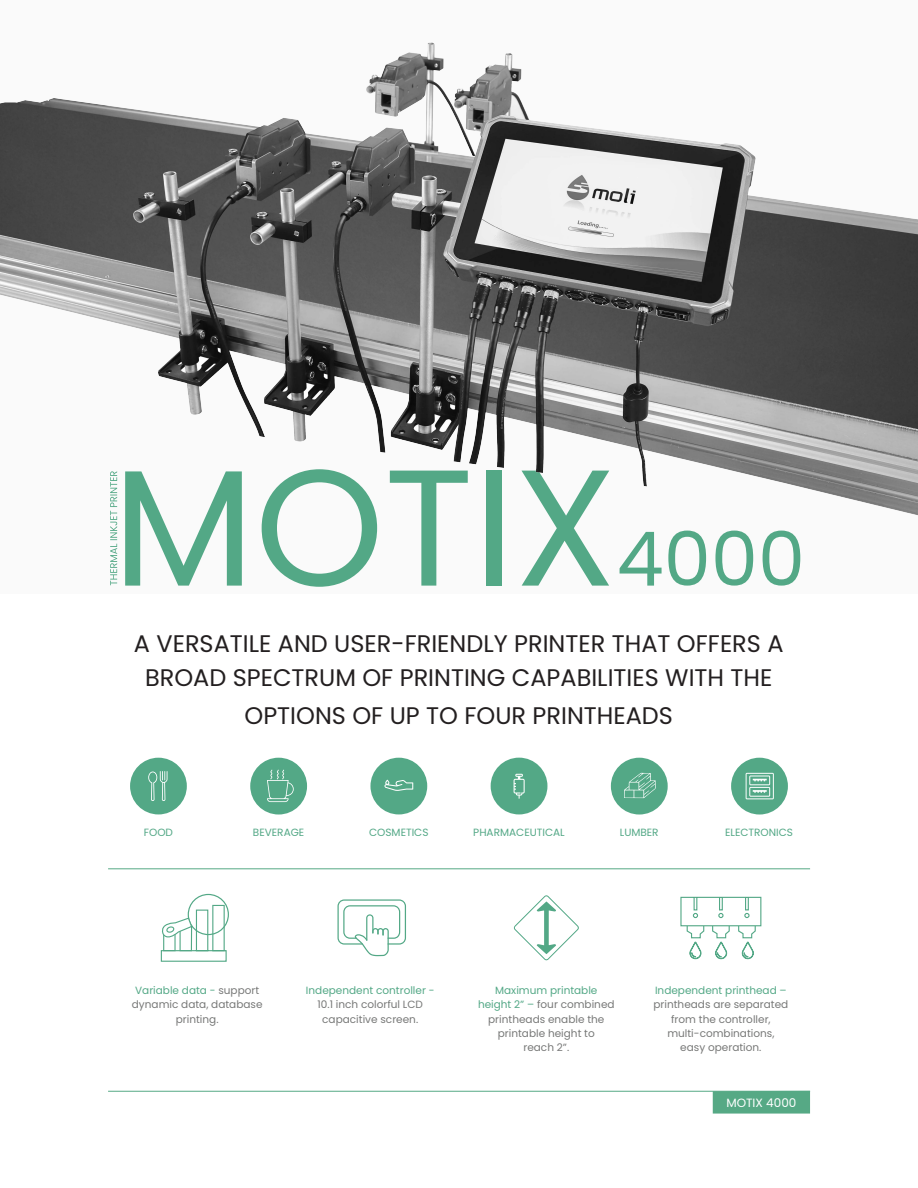
<style>
.page{position:relative;width:918px;height:1188px;background:#fff}
.page>*{position:absolute;margin:0;border:0;box-sizing:border-box;transform-origin:0 0}
.t1{font:165px "Poppins";color:#53a886}
.t2{font:24px/34.2px "Poppins";color:#231f20;text-align:center}
.t3{font:12px "Poppins";color:#fff}
.t4{font:10.5px/14.4px "Poppins";color:#777877;text-align:center}
.t5{font:10.5px "Poppins";color:#53a886}
.s1{font-size:75px}
.s2{color:#53a886}
</style>
<div class="page">
<svg style="left:514px;top:895px;width:65px;height:66px"></svg>
<hr style="left:108px;top:1091px;width:702px;height:1px;background:#56a985">
<div style="left:713px;top:1091px;width:97px;height:23px;background:#56a985"></div>
<hr style="left:108px;top:868px;width:702px;height:1px;background:#56a985">
<svg style="left:337px;top:899px;width:69px;height:57px"></svg>
<div style="left:611px;top:758px;width:57px;height:57px;background:#53a886;border-radius:50%"></div>
<div style="left:250px;top:758px;width:57px;height:57px;background:#53a886;border-radius:50%"></div>
<svg style="left:267px;top:770px;width:27px;height:32px"></svg>
<div style="left:130px;top:758px;width:57px;height:56px;background:#53a886;border-radius:50%"></div>
<svg style="left:148px;top:771px;width:20px;height:30px"></svg>
<div style="left:370px;top:758px;width:57px;height:56px;background:#53a886;border-radius:50%"></div>
<svg style="left:384px;top:780px;width:29px;height:11px"></svg>
<div style="left:731px;top:758px;width:57px;height:57px;background:#53a886;border-radius:50%"></div>
<svg style="left:746px;top:773px;width:28px;height:26px"></svg>
<div style="left:491px;top:758px;width:56px;height:56px;background:#53a886;border-radius:50%"></div>
<svg style="left:514px;top:774px;width:11px;height:25px"></svg>
<svg style="left:680px;top:896px;width:82px;height:63px"></svg>
<svg style="left:188px;top:894px;width:40px;height:41px"></svg>
<div style="left:188px;top:894px;width:41px;height:41px;border:1px solid #53a886;border-radius:50%"></div>
<svg style="left:160px;top:904px;width:67px;height:58px"></svg>
<svg style="left:624px;top:773px;width:32px;height:25px"></svg>
<img style="left:0;top:42px;width:918px;height:544px">
<p class="t1" style="left:112px;top:432px;width:694px">MOTIX<span class="s1">4000</span></p>
<p class="t2" style="left:134px;top:627px;width:651px">A VERSATILE AND USER-FRIENDLY PRINTER THAT OFFERS A<br>BROAD SPECTRUM OF PRINTING CAPABILITIES WITH THE</p>
<p class="t2" style="left:244px;top:699px;width:430px">OPTIONS OF UP TO FOUR PRINTHEADS</p>
<p class="t5" style="left:144px;top:826px;width:31px">FOOD</p>
<p class="t5" style="left:253px;top:826px;width:53px">BEVERAGE</p>
<p class="t5" style="left:369px;top:826px;width:61px">COSMETICS</p>
<p class="t5" style="left:473px;top:826px;width:93px">PHARMACEUTICAL</p>
<p class="t5" style="left:620px;top:826px;width:40px">LUMBER</p>
<p class="t5" style="left:725px;top:826px;width:69px">ELECTRONICS</p>
<p class="t4" style="left:132px;top:983px;width:132px"><span class="s2">Variable data -</span> support dynamic data, database printing.</p>
<p class="t4" style="left:306px;top:983px;width:130px"><span class="s2">Independent controller -<br></span>10.1 inch colorful LCD capacitive screen.</p>
<p class="t4" style="left:478px;top:983px;width:138px"><span class="s2">Maximum printable height 2” –</span> four combined printheads enable the printable height to<br>reach 2”.</p>
<p class="t4" style="left:654px;top:983px;width:136px"><span class="s2">Independent printhead – </span>printheads are separated from the controller, multi-combinations,<br>easy operation.</p>
<p class="t3" style="left:726px;top:1095px;width:72px">MOTIX 4000</p>
</div>
